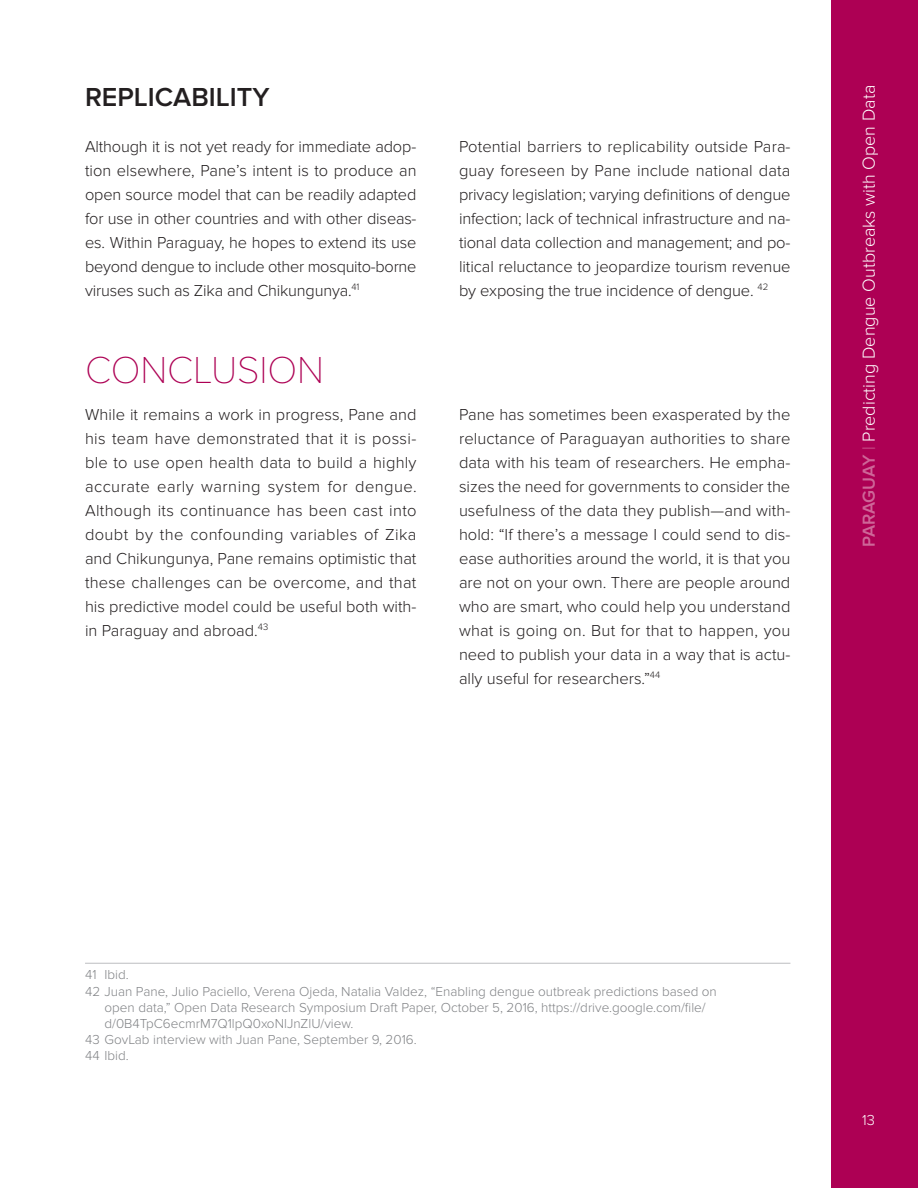
<style>
.page{position:relative;width:918px;height:1188px;background:#fff}
.page>*{position:absolute;margin:0;border:0;box-sizing:border-box;transform-origin:0 0}
.t1{font:100 39px "Proxima Nova T";letter-spacing:-.005em;color:#ad0054}
.t2{font:600 27px "Proxima Nova";color:#231f20}
.t3{font:300 18px "Proxima Nova";color:#fff}
.t4{font:300 16.5px/24px "Proxima Nova";letter-spacing:-.005em;color:#231f20;text-align:justify}
.t5{font:300 15px "Proxima Nova";color:#fff}
.e-footnote-text{font:300 13.5px/16.2px "Proxima Nova";color:#808285}
.s1{font-weight:600;color:#ce6698}
.s2{color:#ce6698}
</style>
<div class="page">
<div style="left:832px;top:0;width:86px;height:1188px;background:#ad0054"></div>
<hr style="left:85px;top:963px;width:705px;height:1px;background:#bcbdc0">
<p class="t2" style="left:85px;top:82px;width:186px">REPLICABILITY</p>
<p class="t4" style="left:85px;top:134px;width:333px">Although it is not yet ready for immediate adop&shy;tion elsewhere, Pane’s intent is to produce an open source model that can be readily adapted for use in other countries and with other diseas&shy;es. Within Paraguay, he hopes to extend its use beyond dengue to include other mosquito-borne viruses such as Zika and Chikungunya.<sup>41</sup></p>
<p class="t4" style="left:459px;top:134px;width:333px">Potential barriers to replicability outside Para&shy;guay foreseen by Pane include national data privacy legislation; varying definitions of dengue infection; lack of technical infrastructure and na&shy;tional data collection and management; and po&shy;litical reluctance to jeopardize tourism revenue by exposing the true incidence of dengue. <sup>42</sup></p>
<p class="t1" style="left:85px;top:348px;width:241px">CONCLUSION</p>
<p class="t4" style="left:85px;top:403px;width:333px">While it remains a work in progress, Pane and his team have demonstrated that it is possi&shy;ble to use open health data to build a highly accurate early warning system for dengue.<br>Although its continuance has been cast into doubt by the confounding variables of Zika and Chikungunya, Pane remains optimistic that these challenges can be overcome, and that his predictive model could be useful both with&shy;in Paraguay and abroad.<sup>43</sup></p>
<p class="t4" style="left:459px;top:403px;width:333px">Pane has sometimes been exasperated by the reluctance of Paraguayan authorities to share data with his team of researchers. He empha&shy;sizes the need for governments to consider the usefulness of the data they publish—and with&shy;hold: “If there’s a message I could send to dis&shy;ease authorities around the world, it is that you are not on your own. There are people around who are smart, who could help you understand what is going on. But for that to happen, you need to publish your data in a way that is actu&shy;ally useful for researchers.”<sup>44</sup></p>
<p class="t3" style="left:859px;top:547px;width:464px;rotate:-90deg"><span class="s1">PARAGUAY</span> <span class="s2">|</span> Predicting Dengue Outbreaks with Open Data</p>
<p class="e-footnote-text" style="left:85px;top:967px;width:45px">41 Ibid.</p>
<p class="e-footnote-text" style="left:105px;top:983px;width:614px;text-indent:-20px">42 Juan Pane, Julio Paciello, Verena Ojeda, Natalia Valdez, “Enabling dengue outbreak predictions based on open data,” Open Data Research Symposium Draft Paper, October 5, 2016, https://drive.google.com/file/ d/0B4TpC6ecmrM7Q1lpQ0xoNlJnZlU/view.</p>
<p class="e-footnote-text" style="left:85px;top:1032px;width:333px">43 GovLab interview with Juan Pane, September 9, 2016.</p>
<p class="e-footnote-text" style="left:85px;top:1048px;width:45px">44 Ibid.</p>
<p class="t5" style="left:862px;top:1111px;width:14px">13</p>
</div>
